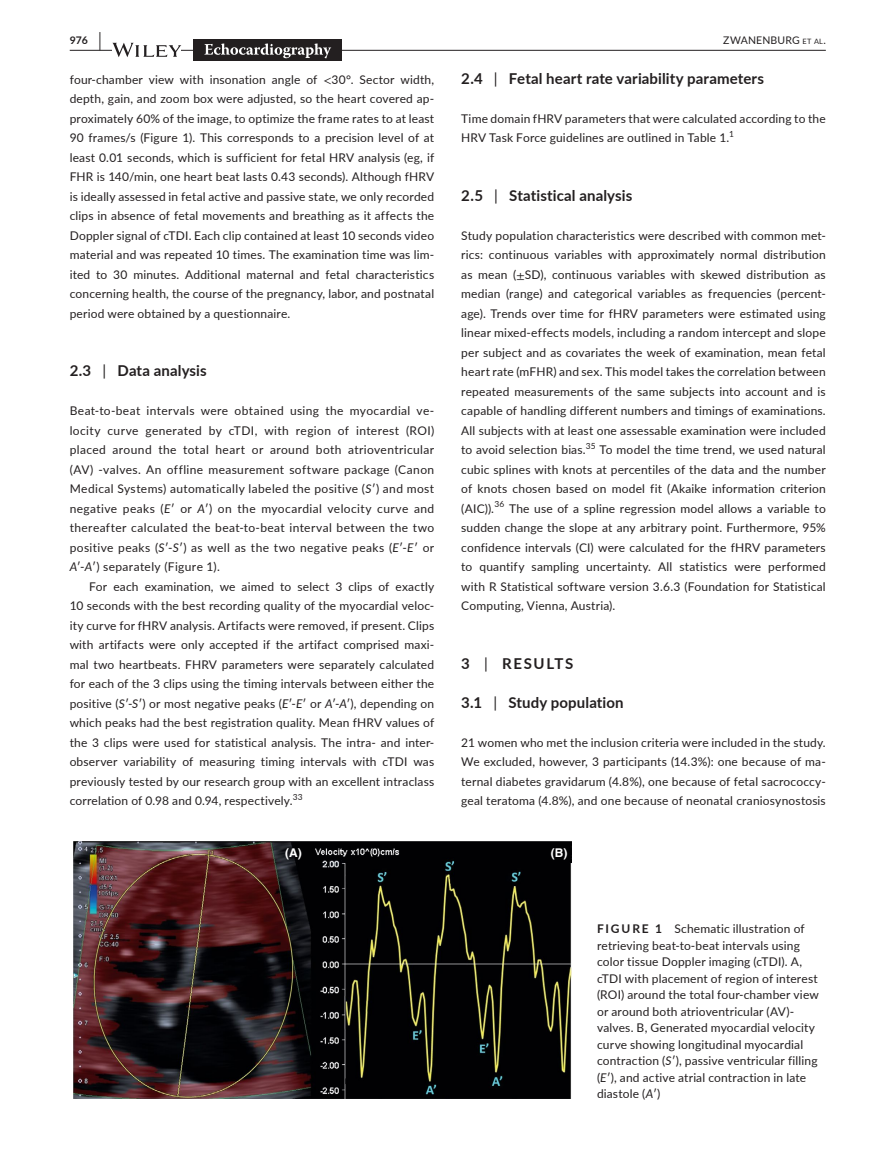
<style>
.page{position:relative;width:893px;height:1174px;background:#fff}
.page>*{position:absolute;margin:0;border:0;box-sizing:border-box;transform-origin:0 0}
.t1{font:700 15px "Lato";letter-spacing:.01em;color:#231f20}
.t2{font:700 15px "Lato";letter-spacing:.105em;color:#231f20}
.t3{font:12px/19.5px "Lato";letter-spacing:.015em;color:#231f20;text-align:justify}
.t4{font:700 12px "Helvetica";color:#fff}
.t5{font:10.5px "Lato";letter-spacing:.015em;color:#231f20}
.t6{font:700 10.5px "Lato";color:#231f20}
.t7{font:8.4px "Lato";color:#231f20}
.s1{font-size:19.5px}
.s2{font-size:7.35px}
.s3{font-family:"STIX"}
.s4{font-weight:400}
.s5{font-style:italic}
.s6{font-weight:700}
</style>
<div class="page">
<hr style="left:70px;top:50px;width:756px;height:1px;background:#231f20">
<svg style="left:112px;top:43px;width:69px;height:14px"></svg>
<div style="left:193px;top:40px;width:149px;height:21px;background:#231f20"></div>
<svg style="left:204px;top:43px;width:127px;height:15px"></svg>
<img style="left:74px;top:841px;width:497px;height:257px">
<p class="t6" style="left:70px;top:33px;width:33px">976 <span class="s1">|</span></p>
<p class="t5" style="left:723px;top:33px;width:104px">ZWANENBURG <span class="s2">et al</span>.</p>
<p class="t3" style="left:70px;top:69px;width:366px">four-chamber view with insonation angle of <span class="s3">&lt;</span>30°. Sector width, depth, gain, and zoom box were adjusted, so the heart covered ap&shy;proximately 60% of the image, to optimize the frame rates to at least 90 frames/s (Figure 1). This corresponds to a precision level of at least 0.01 seconds, which is sufficient for fetal HRV analysis (eg, if FHR is 140/min, one heart beat lasts 0.43 seconds). Although fHRV is ideally assessed in fetal active and passive state, we only recorded clips in absence of fetal movements and breathing as it affects the Doppler signal of cTDI. Each clip contained at least 10 seconds video material and was repeated 10 times. The examination time was lim&shy;ited to 30 minutes. Additional maternal and fetal characteristics concerning health, the course of the pregnancy, labor, and postnatal period were obtained by a questionnaire.</p>
<p class="t1" style="left:461px;top:67px;width:304px">2.4 <span class="s4">|</span> Fetal heart rate variability parameters</p>
<p class="t3" style="left:461px;top:108px;width:366px">Time domain fHRV parameters that were calculated according to the<br>HRV Task Force guidelines are outlined in Table 1.</p>
<p class="t7" style="left:729px;top:128px;width:6px">1</p>
<p class="t1" style="left:461px;top:184px;width:173px">2.5 <span class="s4">|</span> Statistical analysis</p>
<p class="t3" style="left:461px;top:225px;width:366px">Study population characteristics were described with common met&shy;rics: continuous variables with approximately normal distribution as mean (<span class="s3">±</span>SD), continuous variables with skewed distribution as median (range) and categorical variables as frequencies (percent&shy;age). Trends over time for fHRV parameters were estimated using linear mixed-effects models, including a random intercept and slope per subject and as covariates the week of examination, mean fetal heart rate (mFHR) and sex. This model takes the correlation between repeated measurements of the same subjects into account and is capable of handling different numbers and timings of examinations.<br>All subjects with at least one assessable examination were included to avoid selection bias.</p>
<p class="t1" style="left:70px;top:360px;width:139px">2.3 <span class="s4">|</span> Data analysis</p>
<p class="t3" style="left:70px;top:401px;width:366px">Beat-to-beat intervals were obtained using the myocardial ve&shy;locity curve generated by cTDI, with region of interest (ROI) placed around the total heart or around both atrioventricular (AV) -valves. An offline measurement software package (Canon Medical Systems) automatically labeled the positive (<span class="s5">S</span>′) and most negative peaks (<span class="s5">E</span>′ or <span class="s5">A</span>′) on the myocardial velocity curve and thereafter calculated the beat-to-beat interval between the two positive peaks (<span class="s5">S</span>′-<span class="s5">S</span>′) as well as the two negative peaks (<span class="s5">E</span>′-<span class="s5">E</span>′ or <span class="s5">A</span>′-<span class="s5">A</span>′) separately (Figure 1).</p>
<p class="t3" style="left:70px;top:576px;width:366px;text-indent:20px">For each examination, we aimed to select 3 clips of exactly 10 seconds with the best recording quality of the myocardial veloc&shy;ity curve for fHRV analysis. Artifacts were removed, if present. Clips with artifacts were only accepted if the artifact comprised maxi&shy;mal two heartbeats. FHRV parameters were separately calculated for each of the 3 clips using the timing intervals between either the positive (<span class="s5">S</span>′-<span class="s5">S</span>′) or most negative peaks (<span class="s5">E</span>′-<span class="s5">E</span>′ or <span class="s5">A</span>′-<span class="s5">A</span>′), depending on which peaks had the best registration quality. Mean fHRV values of the 3 clips were used for statistical analysis. The intra- and inter&shy;observer variability of measuring timing intervals with cTDI was previously tested by our research group with an excellent intraclass correlation of 0.98 and 0.94, respectively.<sup>33</sup></p>
<p class="t7" style="left:586px;top:440px;width:11px">35</p>
<p class="t3" style="left:461px;top:440px;width:366px;text-indent:138px">To model the time trend, we used natural cubic splines with knots at percentiles of the data and the number of knots chosen based on model fit (Akaike information criterion (AIC)).</p>
<p class="t7" style="left:494px;top:498px;width:11px">36</p>
<p class="t3" style="left:461px;top:498px;width:366px;text-indent:48px">The use of a spline regression model allows a variable to sudden change the slope at any arbitrary point. Furthermore, 95% confidence intervals (CI) were calculated for the fHRV parameters to quantify sampling uncertainty. All statistics were performed with R Statistical software version 3.6.3 (Foundation for Statistical Computing, Vienna, Austria).</p>
<p class="t2" style="left:461px;top:652px;width:114px">3 <span class="s4">|</span> RESULTS</p>
<p class="t1" style="left:461px;top:691px;width:164px">3.1 <span class="s4">|</span> Study population</p>
<p class="t3" style="left:461px;top:732px;width:366px">21 women who met the inclusion criteria were included in the study.<br>We excluded, however, 3 participants (14.3%): one because of ma&shy;ternal diabetes gravidarum (4.8%), one because of fetal sacrococcy&shy;geal teratoma (4.8%), and one because of neonatal craniosynostosis</p>
<p class="t4" style="left:285px;top:845px;width:18px">(A)</p>
<p class="t4" style="left:551px;top:845px;width:18px">(B)</p>
<p class="t3" style="left:597px;top:920px;width:223px;line-height:16.5px;text-align:left"><span class="s6">FIGURE 1</span> Schematic illustration of retrieving beat-to-beat intervals using color tissue Doppler imaging (cTDI). A, cTDI with placement of region of interest (ROI) around the total four-chamber view or around both atrioventricular (AV)- valves. B, Generated myocardial velocity curve showing longitudinal myocardial contraction (<span class="s5">S</span>′), passive ventricular filling (<span class="s5">E</span>′), and active atrial contraction in late diastole (<span class="s5">A</span>′)</p>
</div>
